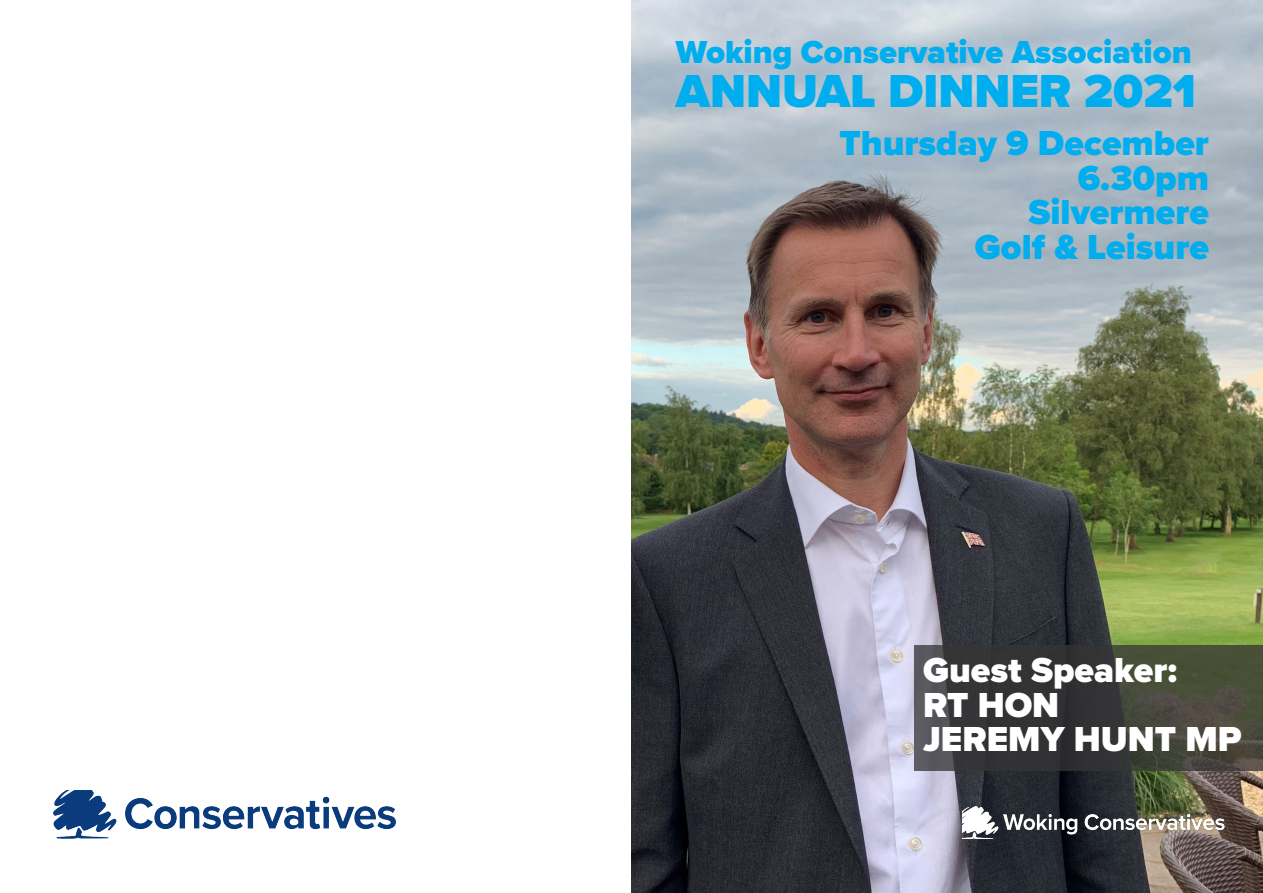
<style>
.page{position:relative;width:1263px;height:893px;background:#fff}
.page>*{position:absolute;margin:0;border:0;box-sizing:border-box;transform-origin:0 0}
.t1{font:900 48px "Proxima Nova";color:#00aeef}
.t2{font:900 36px "Proxima Nova";color:#00aeef}
.t3{font:900 36px "Proxima Nova";color:#fff}
.t4{font:900 33px "Proxima Nova";color:#00aeef}
</style>
<div class="page">
<img style="left:631px;top:0;width:632px;height:893px">
<svg style="left:914px;top:645px;width:349px;height:125px;background:#3f403b"></svg>
<img style="left:962px;top:800px;width:272px;height:44px">
<img style="left:54px;top:790px;width:341px;height:49px">
<p class="t4" style="left:676px;top:28px;width:517px">Woking Conservative Association</p>
<p class="t1" style="left:676px;top:55px;width:521px">ANNUAL DINNER 2021</p>
<p class="t2" style="left:839px;top:116px;width:371px">Thursday 9 December</p>
<p class="t2" style="left:1078px;top:151px;width:133px">6.30pm</p>
<p class="t2" style="left:1028px;top:185px;width:182px">Silvermere</p>
<p class="t2" style="left:975px;top:220px;width:236px">Golf &amp; Leisure</p>
<p class="t3" style="left:923px;top:644px;width:256px">Guest Speaker:</p>
<p class="t3" style="left:923px;top:678px;width:138px">RT HON</p>
<p class="t3" style="left:923px;top:713px;width:320px">JEREMY HUNT MP</p>
</div>
